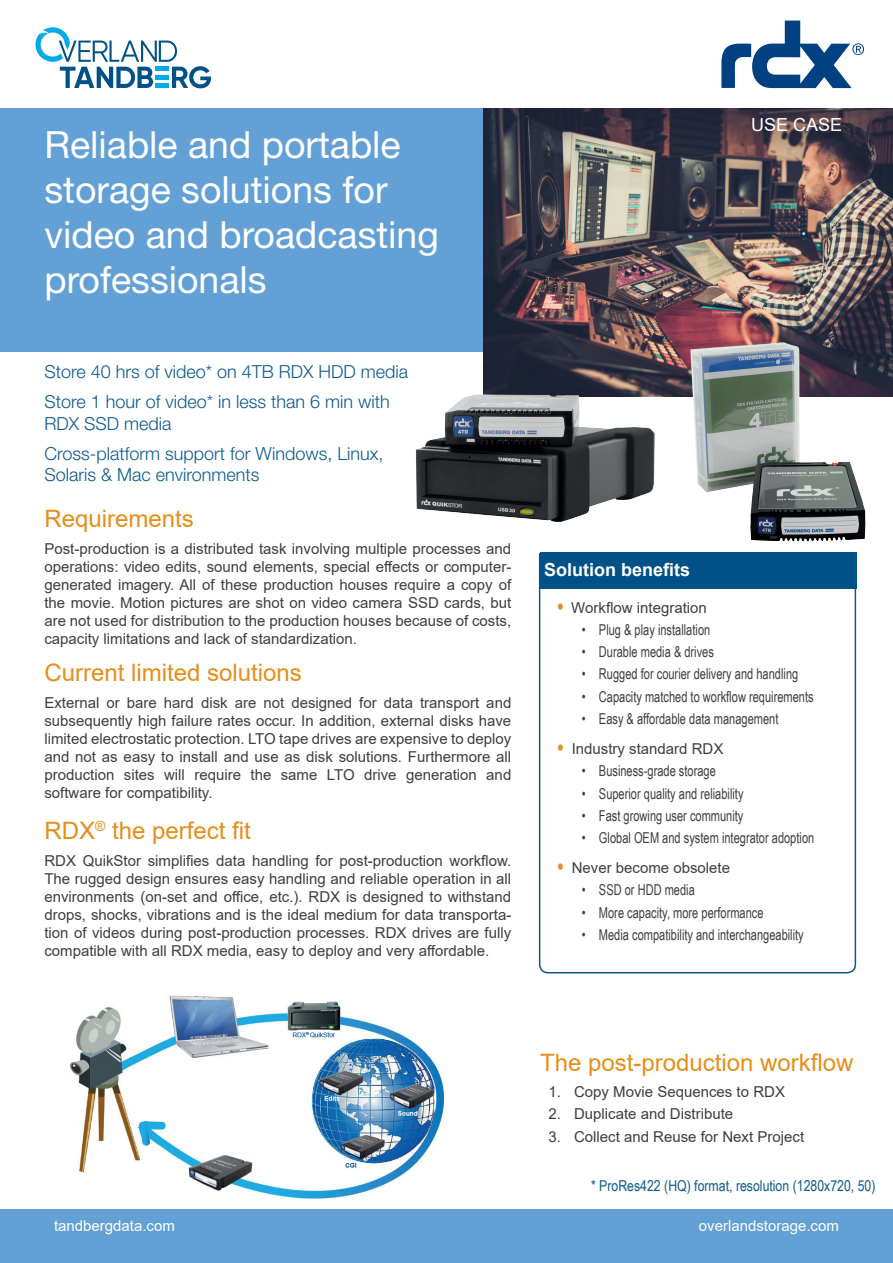
<style>
.page{position:relative;width:893px;height:1263px;background:#fff}
.page>*{position:absolute;margin:0;border:0;box-sizing:border-box;transform-origin:0 0}
.t1{font:37.5px/45px "Helvetica Neue LT Std";color:#fff}
.t2{font:24px "Arial";color:#e58e19}
.t3{font:300 18px/30.2px "Helvetica Neue LT Std";color:#0e5a8d}
.t4{font:700 18px "Arial";color:#fff}
.t5{font:18px "Arial";color:#fff}
.t6{font:15px/18px "Arial";color:#3e3e3f;text-align:justify}
.t7{font:15px "Arial Narrow";color:#3e3e3f;scale:.9 1}
.t8{font:15px "Arial Narrow";color:#0e5a8d}
.t9{font:15px "Arial";color:#fff}
.s1{font-family:"Helvetica Neue";font-size:18px;color:#e48e2a}
</style>
<div class="page">
<div style="left:0;top:108px;width:893px;height:243px;background:#62a0d6"></div>
<div style="left:0;top:1209px;width:893px;height:54px;background:#62a0d6"></div>
<svg style="left:721px;top:21px;width:143px;height:67px"></svg>
<svg style="left:36px;top:27px;width:175px;height:61px"></svg>
<svg style="left:538px;top:552px;width:319px;height:422px"></svg>
<div style="left:540px;top:553px;width:316px;height:36px;background:#005187"></div>
<img style="left:483px;top:109px;width:410px;height:271px">
<img style="left:70px;top:995px;width:374px;height:203px">
<img style="left:564px;top:302px;width:329px;height:287px">
<img style="left:415px;top:380px;width:251px;height:155px">
<h1 class="t1" style="left:44px;top:121px;width:396px">Reliable and portable storage solutions for video and broadcasting professionals</h1>
<p class="t3" style="left:44px;top:356px;width:365px">Store 40 hrs of video* on 4TB RDX HDD media<br>Store 1 hour of video* in less than 6 min with</p>
<p class="t3" style="left:44px;top:408px;width:341px">RDX SSD media<br>Cross-platform support for Windows, Linux,</p>
<p class="t3" style="left:44px;top:459px;width:217px">Solaris &amp; Mac environments</p>
<h2 class="t2" style="left:44px;top:502px;width:151px">Requirements</h2>
<p class="t6" style="left:44px;top:539px;width:468px">Post-production is a distributed task involving multiple processes and operations: video edits, sound elements, special effects or computer&shy;generated imagery. All of these production houses require a copy of the movie. Motion pictures are shot on video camera SSD cards, but are not used for distribution to the production houses because of costs, capacity limitations and lack of standardization.</p>
<h2 class="t2" style="left:44px;top:656px;width:259px">Current limited solutions</h2>
<p class="t6" style="left:44px;top:693px;width:468px">External or bare hard disk are not designed for data transport and subsequently high failure rates occur. In addition, external disks have limited electrostatic protection. LTO tape drives are expensive to deploy and not as easy to install and use as disk solutions. Furthermore all production sites will require the same LTO drive generation and software for compatibility.</p>
<h2 class="t2" style="left:44px;top:814px;width:208px">RDX<sup>®</sup> the perfect fit</h2>
<p class="t6" style="left:44px;top:851px;width:468px">RDX QuikStor simplifies data handling for post-production workflow.<br>The rugged design ensures easy handling and reliable operation in all environments (on-set and office, etc.). RDX is designed to withstand drops, shocks, vibrations and is the ideal medium for data transporta&shy;tion of videos during post-production processes. RDX drives are fully compatible with all RDX media, easy to deploy and very affordable.</p>
<p class="t5" style="left:751px;top:112px;width:93px">USE CASE</p>
<p class="t4" style="left:544px;top:557px;width:148px">Solution benefits</p>
<p class="t6" style="left:557px;top:598px;width:151px"><span class="s1">•</span> Workflow integration</p>
<p class="t7" style="left:582px;top:619px;width:144px">• Plug &amp; play installation</p>
<p class="t7" style="left:582px;top:641px;width:148px">• Durable media &amp; drives</p>
<p class="t7" style="left:582px;top:663px;width:242px">• Rugged for courier delivery and handling</p>
<p class="t7" style="left:582px;top:685px;width:259px">• Capacity matched to workflow requirements</p>
<p class="t7" style="left:582px;top:708px;width:220px">• Easy &amp; affordable data management</p>
<p class="t6" style="left:557px;top:740px;width:168px"><span class="s1">•</span> Industry standard RDX</p>
<p class="t7" style="left:582px;top:760px;width:150px">• Business-grade storage</p>
<p class="t7" style="left:582px;top:782px;width:181px">• Superior quality and reliability</p>
<p class="t7" style="left:582px;top:804px;width:181px">• Fast growing user community</p>
<p class="t7" style="left:582px;top:827px;width:260px">• Global OEM and system integrator adoption</p>
<p class="t6" style="left:557px;top:859px;width:175px"><span class="s1">•</span> Never become obsolete</p>
<p class="t7" style="left:582px;top:879px;width:127px">• SSD or HDD media</p>
<p class="t7" style="left:582px;top:901px;width:203px">• More capacity, more performance</p>
<p class="t7" style="left:582px;top:924px;width:248px">• Media compatibility and interchangeability</p>
<h2 class="t2" style="left:540px;top:1046px;width:315px">The post-production workflow</h2>
<p class="t6" style="left:549px;top:1083px;width:238px">1. Copy Movie Sequences to RDX</p>
<p class="t6" style="left:549px;top:1105px;width:186px">2. Duplicate and Distribute</p>
<p class="t6" style="left:549px;top:1127px;width:257px">3. Collect and Reuse for Next Project</p>
<p class="t8" style="left:591px;top:1175px;width:286px">* ProRes422 (HQ) format, resolution (1280x720, 50)</p>
<p class="t9" style="left:54px;top:1215px;width:122px">tandbergdata.com</p>
<p class="t9" style="left:699px;top:1215px;width:142px">overlandstorage.com</p>
</div>
